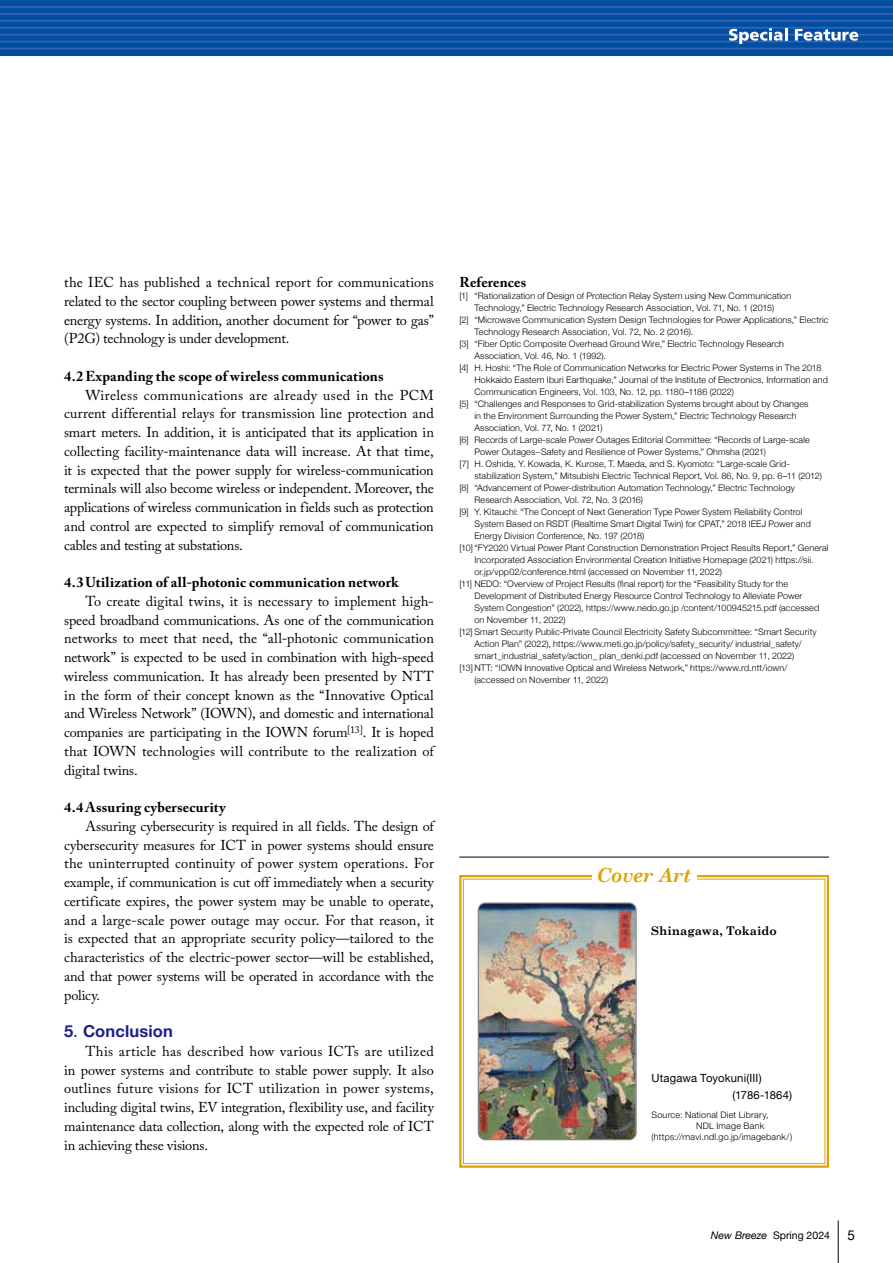
<style>
.page{position:relative;width:893px;height:1263px;background:#fff}
.page>*{position:absolute;margin:0;border:0;box-sizing:border-box;transform-origin:0 0}
.t1{font:italic 700 19.5px "Century Schoolbook";letter-spacing:-.005em;color:#dda300}
.t2{font:700 16.5px "Helvetica Neue";letter-spacing:.005em;color:#1d2088}
.t3{font:14.25px/18.8px "Adobe Caslon Pro";letter-spacing:-.01em;color:#000;text-align:justify}
.t4{font:700 14.25px "Adobe Caslon Pro";letter-spacing:.01em;color:#000}
.t5{font:13.5px "Helvetica Neue";color:#000}
.t6{font:700 12px "Century Schoolbook";letter-spacing:-.01em;color:#000}
.t7{font:11.25px/16.5px "Helvetica Neue";letter-spacing:.015em;color:#000}
.t8{font:10.5px "Helvetica Neue";color:#000}
.t9{font:300 9px "Helvetica Neue";letter-spacing:.015em;color:#000}
.t10{font:300 9px "Helvetica Neue LT Std";letter-spacing:.025em;color:#000}
.s1{font-family:"Koz Min Pro";font-weight:400}
.s2{font-style:italic}
</style>
<div class="page">
<img style="left:459px;top:875px;width:371px;height:293px">
<div style="left:463px;top:879px;width:362px;height:285px;border:1px solid #dda300"></div>
<div style="left:592px;top:865px;width:104px;height:24px;background:#fff"></div>
<hr style="left:459px;top:857px;width:370px;height:1px;background:#000">
<hr style="left:838px;top:1220px;width:1px;height:43px;background:#000">
<div style="left:0;top:0;width:893px;height:55px;background:#004ea2"></div>
<hr style="left:0;top:6px;width:893px;height:2px;background:#3d62ad">
<hr style="left:0;top:13px;width:893px;height:2px;background:#3d62ad">
<hr style="left:0;top:20px;width:893px;height:2px;background:#3d62ad">
<hr style="left:0;top:27px;width:893px;height:2px;background:#3d62ad">
<hr style="left:0;top:34px;width:893px;height:1px;background:#3d62ad">
<hr style="left:0;top:41px;width:893px;height:1px;background:#3d62ad">
<hr style="left:0;top:48px;width:893px;height:1px;background:#3d62ad">
<svg style="left:729px;top:28px;width:59px;height:16px"></svg>
<svg style="left:795px;top:29px;width:63px;height:12px"></svg>
<h3 class="t3" style="left:64px;top:273px;width:371px">the IEC has published a technical report for communications related to the sector coupling between power systems and thermal energy systems. In addition, another document for “power to gas” (P2G) technology is under development.</h3>
<h3 class="t4" style="left:64px;top:368px;width:321px">4.2Expanding the scope of wireless communications</h3>
<p class="t3" style="left:64px;top:385px;width:371px;text-indent:21px">Wireless communications are already used in the PCM current differential relays for transmission line protection and smart meters. In addition, it is anticipated that its application in collecting facility-maintenance data will increase. At that time, it is expected that the power supply for wireless-communication terminals will also become wireless or independent. Moreover, the applications of wireless communication in fields such as protection and control are expected to simplify removal of communication cables and testing at substations.</p>
<h3 class="t4" style="left:64px;top:574px;width:336px">4.3Utilization of all-photonic communication network</h3>
<p class="t3" style="left:64px;top:592px;width:371px;text-indent:21px">To create digital twins, it is necessary to implement high&shy;speed broadband communications. As one of the communication networks to meet that need, the “all-photonic communication network” is expected to be used in combination with high-speed wireless communication. It has already been presented by NTT in the form of their concept known as the “Innovative Optical and Wireless Network” (IOWN), and domestic and international companies are participating in the IOWN forum<sup>[13]</sup>. It is hoped that IOWN technologies will contribute to the realization of digital twins.</p>
<h3 class="t4" style="left:64px;top:799px;width:163px">4.4 Assuring cybersecurity</h3>
<p class="t3" style="left:64px;top:817px;width:371px;text-indent:21px">Assuring cybersecurity is required in all fields. The design of cybersecurity measures for ICT in power systems should ensure the uninterrupted continuity of power system operations. For example, if communication is cut off immediately when a security certificate expires, the power system may be unable to operate, and a large-scale power outage may occur. For that reason, it is expected that an appropriate security policy—tailored to the characteristics of the electric-power sector—will be established, and that power systems will be operated in accordance with the policy.</p>
<h2 class="t2" style="left:64px;top:1018px;width:110px">5<span class="s1">．</span>Conclusion</h2>
<p class="t3" style="left:64px;top:1042px;width:371px;text-indent:21px">This article has described how various ICTs are utilized in power systems and contribute to stable power supply. It also outlines future visions for ICT utilization in power systems, including digital twins, EV integration, flexibility use, and facility maintenance data collection, along with the expected role of ICT in achieving these visions.</p>
<h3 class="t4" style="left:459px;top:274px;width:68px">References</h3>
<p class="t9" style="left:459px;top:289px;width:333px">[1] “Rationalization of Design of Protection Relay System using New Communication</p>
<p class="t9" style="left:474px;top:301px;width:301px">Technology,” Electric Technology Research Association, Vol. 71, No. 1 (2015)</p>
<p class="t9" style="left:459px;top:313px;width:371px">[2] “Microwave Communication System Design Technologies for Power Applications,” Electric</p>
<p class="t9" style="left:474px;top:325px;width:220px">Technology Research Association, Vol. 72, No. 2 (2016).</p>
<p class="t9" style="left:459px;top:337px;width:326px">[3] “Fiber Optic Composite Overhead Ground Wire,” Electric Technology Research</p>
<p class="t9" style="left:474px;top:349px;width:133px">Association, Vol. 46, No. 1 (1992).</p>
<p class="t9" style="left:459px;top:361px;width:364px">[4] H. Hoshi: “The Role of Communication Networks for Electric Power Systems in The 2018</p>
<p class="t9" style="left:474px;top:373px;width:355px">Hokkaido Eastern Iburi Earthquake,” Journal of the Institute of Electronics, Information and</p>
<p class="t9" style="left:474px;top:385px;width:261px">Communication Engineers, Vol. 103, No. 12, pp. 1180–1186 (2022)</p>
<p class="t9" style="left:459px;top:397px;width:351px">[5] “Challenges and Responses to Grid-stabilization Systems brought about by Changes</p>
<p class="t9" style="left:474px;top:409px;width:324px">in the Environment Surrounding the Power System,” Electric Technology Research</p>
<p class="t9" style="left:474px;top:421px;width:130px">Association, Vol. 77, No. 1 (2021)</p>
<p class="t9" style="left:459px;top:433px;width:352px">[6] Records of Large-scale Power Outages Editorial Committee: “Records of Large-scale</p>
<p class="t9" style="left:474px;top:445px;width:293px">Power Outages−Safety and Resilience of Power Systems,” Ohmsha (2021)</p>
<p class="t9" style="left:459px;top:457px;width:332px">[7] H. Oshida, Y. Kowada, K. Kurose, T. Maeda, and S. Kyomoto: “Large-scale Grid-</p>
<p class="t9" style="left:474px;top:469px;width:349px">stabilization System,” Mitsubishi Electric Technical Report, Vol. 86, No. 9, pp. 6–11 (2012)</p>
<p class="t9" style="left:459px;top:481px;width:337px">[8] “Advancement of Power-distribution Automation Technology,” Electric Technology</p>
<p class="t9" style="left:474px;top:493px;width:170px">Research Association, Vol. 72, No. 3 (2016)</p>
<p class="t9" style="left:459px;top:505px;width:344px">[9] Y. Kitauchi: “The Concept of Next Generation Type Power System Reliability Control</p>
<p class="t9" style="left:474px;top:517px;width:338px">System Based on RSDT (Realtime Smart Digital Twin) for CPAT,” 2018 IEEJ Power and</p>
<p class="t9" style="left:474px;top:529px;width:171px">Energy Division Conference, No. 197 (2018)</p>
<p class="t9" style="left:459px;top:541px;width:371px">[10]“FY2020 Virtual Power Plant Construction Demonstration Project Results Report,” General</p>
<p class="t9" style="left:474px;top:553px;width:341px">Incorporated Association Environmental Creation Initiative Homepage (2021) https://sii.</p>
<p class="t9" style="left:474px;top:565px;width:249px">or.jp/vpp02/conference.html (accessed on November 11, 2022)</p>
<p class="t9" style="left:459px;top:577px;width:330px">[11] NEDO: “Overview of Project Results (final report) for the “Feasibility Study for the</p>
<p class="t9" style="left:474px;top:589px;width:329px">Development of Distributed Energy Resource Control Technology to Alleviate Power</p>
<p class="t9" style="left:474px;top:601px;width:346px">System Congestion” (2022), https://www.nedo.go.jp /content/100945215.pdf (accessed</p>
<p class="t9" style="left:474px;top:613px;width:93px">on November 11, 2022)</p>
<p class="t9" style="left:459px;top:625px;width:359px">[12] Smart Security Public-Private Council Electricity Safety Subcommittee: “Smart Security</p>
<p class="t9" style="left:474px;top:637px;width:329px">Action Plan” (2022), https://www.meti.go.jp/policy/safety_security/ industrial_safety/</p>
<p class="t9" style="left:474px;top:649px;width:321px">smart_industrial_safety/action_ plan_denki.pdf (accessed on November 11, 2022)</p>
<p class="t9" style="left:459px;top:661px;width:330px">[13] NTT: “IOWN Innovative Optical and Wireless Network,” https://www.rd.ntt/iown/</p>
<p class="t9" style="left:474px;top:673px;width:135px">(accessed on November 11, 2022)</p>
<h1 class="t1" style="left:596px;top:863px;width:96px">Cover Art</h1>
<h3 class="t6" style="left:651px;top:924px;width:127px">Shinagawa, Tokaido</h3>
<p class="t7" style="left:732px;top:1071px;width:61px;text-indent:-81px">Utagawa Toyokuni(III) (1786-1864)</p>
<p class="t10" style="left:651px;top:1109px;width:119px">Source: National Diet Library,</p>
<p class="t10" style="left:696px;top:1120px;width:70px">NDL Image Bank</p>
<p class="t10" style="left:651px;top:1131px;width:142px">(https://rnavi.ndl.go.jp/imagebank/)</p>
<p class="t8" style="left:711px;top:1227px;width:121px"><span class="s2">New Breeze</span> Spring 2024</p>
<h3 class="t5" style="left:847px;top:1225px;width:9px">5</h3>
</div>
